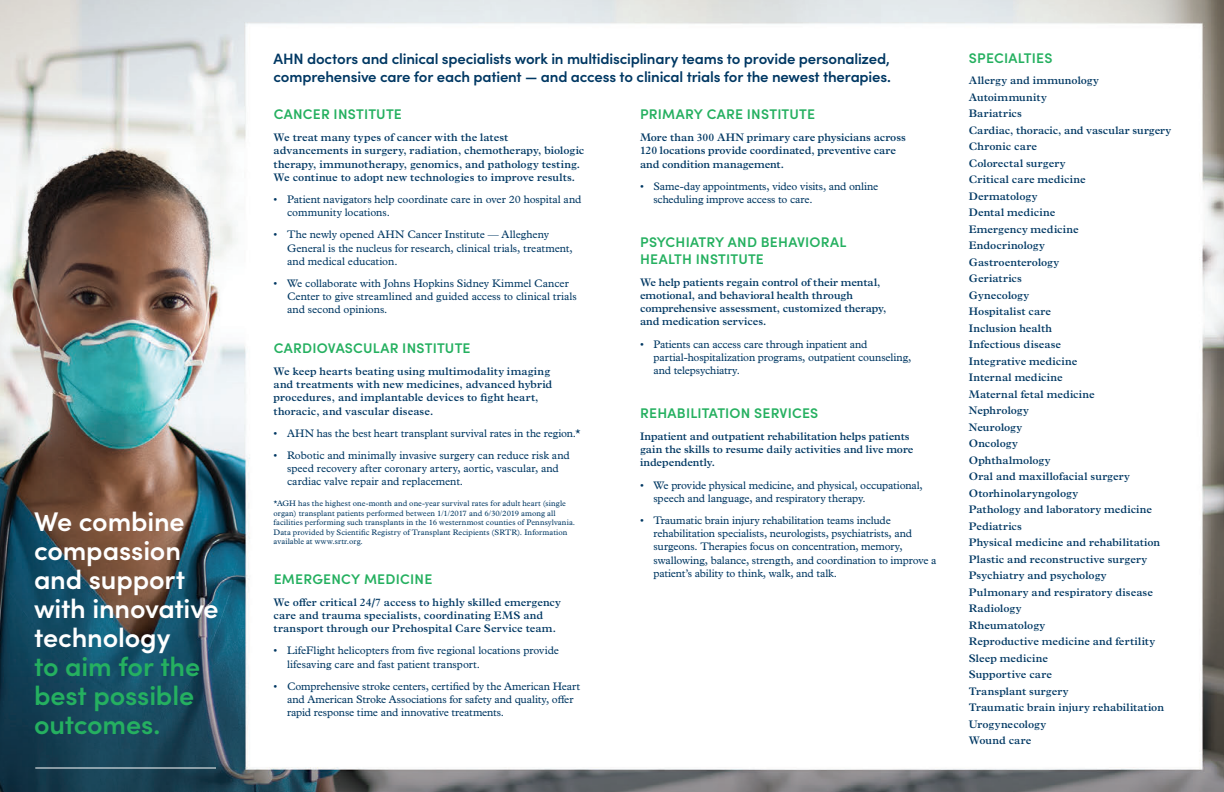
<style>
.page{position:relative;width:1224px;height:792px;background:#fff}
.page>*{position:absolute;margin:0;border:0;box-sizing:border-box;transform-origin:0 0}
.t1{font:600 27px/29px "Sofia Pro";letter-spacing:-.005em;color:#fff}
.t2{font:600 15px/18px "Sofia Pro";letter-spacing:-.015em;color:#003863}
.t3{font:600 14px/16.8px "Sofia Pro";letter-spacing:.015em;color:#25b060}
.t4{font:600 11px/13.2px "Plantin MT Pro";letter-spacing:.005em;color:#003863}
.t5{font:11px/13.2px "Plantin MT Pro";letter-spacing:-.01em;color:#003863}
.t6{font:8px/9.6px "Plantin MT Pro";letter-spacing:.01em;color:#003863}
.s1{color:#25b060}
</style>
<div class="page">
<img style="left:0;top:0;width:1224px;height:792px">
<hr style="left:35px;top:768px;width:181px;height:1px;background:#fff">
<p class="t1" style="left:34px;top:505px;width:186px">We combine compassion and support with innovative technology<br><span class="s1">to aim for the best possible outcomes.</span></p>
<p class="t2" style="left:274px;top:48px;width:619px">AHN doctors and clinical specialists work in multidisciplinary teams to provide personalized, comprehensive care for each patient — and access to clinical trials for the newest therapies.</p>
<p class="t3" style="left:274px;top:105px;width:130px">CANCER INSTITUTE</p>
<p class="t4" style="left:274px;top:131px;width:312px">We treat many types of cancer with the latest advancements in surgery, radiation, chemotherapy, biologic therapy, immunotherapy, genomics, and pathology testing.<br>We continue to adopt new technologies to improve results.</p>
<p class="t5" style="left:287px;top:193px;width:296px;text-indent:-14px">• Patient navigators help coordinate care in over 20 hospital and community locations.</p>
<p class="t5" style="left:287px;top:228px;width:287px;text-indent:-14px">• The newly opened AHN Cancer Institute — Allegheny<br>General is the nucleus for research, clinical trials, treatment, and medical education.</p>
<p class="t5" style="left:287px;top:277px;width:291px;text-indent:-14px">• We collaborate with Johns Hopkins Sidney Kimmel Cancer<br>Center to give streamlined and guided access to clinical trials and second opinions.</p>
<p class="t3" style="left:274px;top:338px;width:198px">CARDIOVASCULAR INSTITUTE</p>
<p class="t4" style="left:274px;top:365px;width:280px">We keep hearts beating using multimodality imaging and treatments with new medicines, advanced hybrid procedures, and implantable devices to fight heart, thoracic, and vascular disease.</p>
<p class="t5" style="left:274px;top:427px;width:309px">• AHN has the best heart transplant survival rates in the region.*</p>
<p class="t5" style="left:287px;top:449px;width:284px;text-indent:-14px">• Robotic and minimally invasive surgery can reduce risk and speed recovery after coronary artery, aortic, vascular, and cardiac valve repair and replacement.</p>
<p class="t6" style="left:274px;top:498px;width:303px">*AGH has the highest one-month and one-year survival rates for adult heart (single organ) transplant patients performed between 1/1/2017 and 6/30/2019 among all facilities performing such transplants in the 16 westernmost counties of Pennsylvania.<br>Data provided by Scientific Registry of Transplant Recipients (SRTR). Information available at www.srtr.org.</p>
<p class="t3" style="left:274px;top:569px;width:160px">EMERGENCY MEDICINE</p>
<p class="t4" style="left:274px;top:596px;width:289px">We offer critical 24/7 access to highly skilled emergency care and trauma specialists, coordinating EMS and transport through our Prehospital Care Service team.</p>
<p class="t5" style="left:287px;top:644px;width:273px;text-indent:-14px">• LifeFlight helicopters from five regional locations provide lifesaving care and fast patient transport.</p>
<p class="t5" style="left:287px;top:680px;width:295px;text-indent:-14px">• Comprehensive stroke centers, certified by the American Heart and American Stroke Associations for safety and quality, offer rapid response time and innovative treatments.</p>
<p class="t3" style="left:640px;top:105px;width:177px">PRIMARY CARE INSTITUTE</p>
<p class="t4" style="left:640px;top:131px;width:267px">More than 300 AHN primary care physicians across<br>120 locations provide coordinated, preventive care and condition management.</p>
<p class="t5" style="left:654px;top:180px;width:226px;text-indent:-14px">• Same-day appointments, video visits, and online scheduling improve access to care.</p>
<p class="t3" style="left:640px;top:233px;width:208px">PSYCHIATRY AND BEHAVIORAL<br>HEALTH INSTITUTE</p>
<p class="t4" style="left:640px;top:276px;width:248px">We help patients regain control of their mental, emotional, and behavioral health through comprehensive assessment, customized therapy, and medication services.</p>
<p class="t5" style="left:654px;top:337px;width:259px;text-indent:-14px">• Patients can access care through inpatient and partial-hospitalization programs, outpatient counseling, and telepsychiatry.</p>
<p class="t3" style="left:640px;top:404px;width:180px">REHABILITATION SERVICES</p>
<p class="t4" style="left:640px;top:430px;width:275px">Inpatient and outpatient rehabilitation helps patients gain the skills to resume daily activities and live more independently.</p>
<p class="t5" style="left:654px;top:478px;width:271px;text-indent:-14px">• We provide physical medicine, and physical, occupational, speech and language, and respiratory therapy.</p>
<p class="t5" style="left:654px;top:514px;width:284px;text-indent:-14px">• Traumatic brain injury rehabilitation teams include rehabilitation specialists, neurologists, psychiatrists, and surgeons. Therapies focus on concentration, memory, swallowing, balance, strength, and coordination to improve a patient’s ability to think, walk, and talk.</p>
<p class="t3" style="left:969px;top:49px;width:85px">SPECIALTIES</p>
<p class="t4" style="left:969px;top:74px;width:132px">Allergy and immunology</p>
<p class="t4" style="left:969px;top:90px;width:79px">Autoimmunity</p>
<p class="t4" style="left:969px;top:107px;width:55px">Bariatrics</p>
<p class="t4" style="left:969px;top:123px;width:204px">Cardiac, thoracic, and vascular surgery</p>
<p class="t4" style="left:969px;top:140px;width:70px">Chronic care</p>
<p class="t4" style="left:969px;top:156px;width:98px">Colorectal surgery</p>
<p class="t4" style="left:969px;top:173px;width:118px">Critical care medicine</p>
<p class="t4" style="left:969px;top:189px;width:70px">Dermatology</p>
<p class="t4" style="left:969px;top:206px;width:88px">Dental medicine</p>
<p class="t4" style="left:969px;top:222px;width:111px">Emergency medicine</p>
<p class="t4" style="left:969px;top:239px;width:78px">Endocrinology</p>
<p class="t4" style="left:969px;top:255px;width:92px">Gastroenterology</p>
<p class="t4" style="left:969px;top:272px;width:55px">Geriatrics</p>
<p class="t4" style="left:969px;top:288px;width:62px">Gynecology</p>
<p class="t4" style="left:969px;top:305px;width:84px">Hospitalist care</p>
<p class="t4" style="left:969px;top:321px;width:85px">Inclusion health</p>
<p class="t4" style="left:969px;top:338px;width:94px">Infectious disease</p>
<p class="t4" style="left:969px;top:354px;width:110px">Integrative medicine</p>
<p class="t4" style="left:969px;top:371px;width:95px">Internal medicine</p>
<p class="t4" style="left:969px;top:387px;width:128px">Maternal fetal medicine</p>
<p class="t4" style="left:969px;top:404px;width:62px">Nephrology</p>
<p class="t4" style="left:969px;top:420px;width:55px">Neurology</p>
<p class="t4" style="left:969px;top:437px;width:51px">Oncology</p>
<p class="t4" style="left:969px;top:453px;width:83px">Ophthalmology</p>
<p class="t4" style="left:969px;top:470px;width:163px">Oral and maxillofacial surgery</p>
<p class="t4" style="left:969px;top:486px;width:111px">Otorhinolaryngology</p>
<p class="t4" style="left:969px;top:503px;width:185px">Pathology and laboratory medicine</p>
<p class="t4" style="left:969px;top:519px;width:55px">Pediatrics</p>
<p class="t4" style="left:969px;top:536px;width:193px">Physical medicine and rehabilitation</p>
<p class="t4" style="left:969px;top:552px;width:180px">Plastic and reconstructive surgery</p>
<p class="t4" style="left:969px;top:569px;width:139px">Psychiatry and psychology</p>
<p class="t4" style="left:969px;top:585px;width:186px">Pulmonary and respiratory disease</p>
<p class="t4" style="left:969px;top:602px;width:54px">Radiology</p>
<p class="t4" style="left:969px;top:618px;width:78px">Rheumatology</p>
<p class="t4" style="left:969px;top:635px;width:188px">Reproductive medicine and fertility</p>
<p class="t4" style="left:969px;top:651px;width:81px">Sleep medicine</p>
<p class="t4" style="left:969px;top:668px;width:85px">Supportive care</p>
<p class="t4" style="left:969px;top:684px;width:101px">Transplant surgery</p>
<p class="t4" style="left:969px;top:701px;width:197px">Traumatic brain injury rehabilitation</p>
<p class="t4" style="left:969px;top:717px;width:79px">Urogynecology</p>
<p class="t4" style="left:969px;top:734px;width:64px">Wound care</p>
</div>
